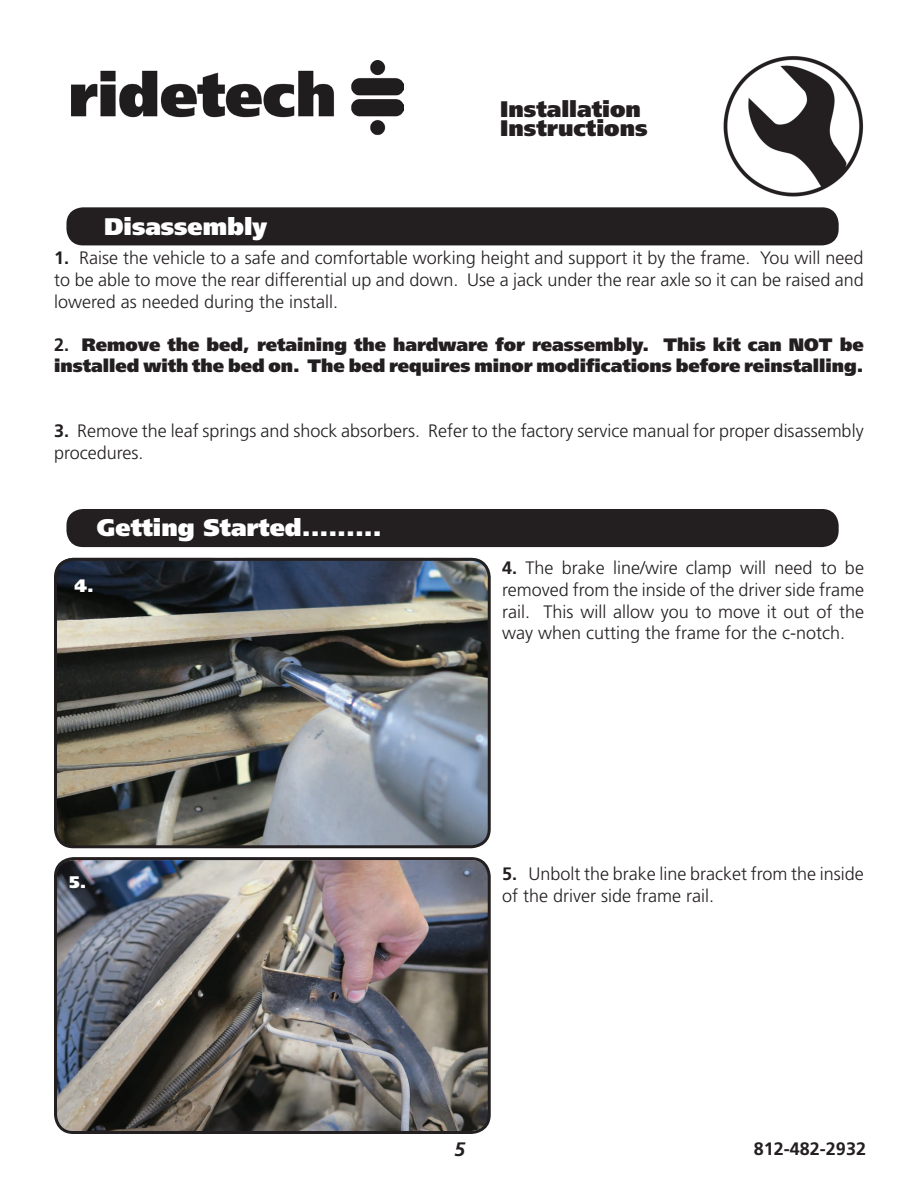
<style>
.page{position:relative;width:918px;height:1188px;background:#fff}
.page>*{position:absolute;margin:0;border:0;box-sizing:border-box;transform-origin:0 0}
.t1{font:900 24px "Frutiger";color:#fff}
.t2{font:900 22.5px/19.5px "Frutiger";color:#231f20}
.t3{font:italic 700 19.5px "Frutiger";color:#231f20}
.t4{font:300 18px/21.6px "Frutiger";color:#231f20;text-align:justify}
.t5{font:900 18px/21.6px "Frutiger";color:#231f20}
.t6{font:700 18px "Frutiger";color:#231f20}
.t7{font:900 18px "Frutiger";color:#fff}
.t8{font:900 16.8px "Frutiger";color:#fff;scale:1.07 1}
.s1{font-weight:700}
</style>
<div class="page">
<img style="left:723px;top:56px;width:140px;height:141px">
<img style="left:72px;top:61px;width:331px;height:75px">
<img style="left:55px;top:558px;width:433px;height:289px;border-radius:18px">
<img style="left:55px;top:860px;width:434px;height:271px;border-radius:18px">
<div style="left:66px;top:207px;width:773px;height:38px;background:#231f20;border-radius:17px"></div>
<div style="left:54px;top:558px;width:437px;height:290px;border:3px solid #231f20;border-radius:18px"></div>
<div style="left:54px;top:857px;width:437px;height:277px;border:3px solid #231f20;border-radius:18px"></div>
<div style="left:66px;top:509px;width:773px;height:38px;background:#231f20;border-radius:17px"></div>
<p class="t2" style="left:500px;top:101px;width:149px">Installation<br>Instructions</p>
<h1 class="t1" style="left:104px;top:217px;width:165px">Disassembly</h1>
<p class="t4" style="left:54px;top:249px;width:811px"><span class="s1">1.</span> Raise the vehicle to a safe and comfortable working height and support it by the frame. You will need to be able to move the rear differential up and down. Use a jack under the rear axle so it can be raised and lowered as needed during the install.</p>
<p class="t5" style="left:54px;top:335px;width:811px"><span class="s1">2.</span> Remove the bed, retaining the hardware for reassembly. This kit can NOT be installed with the bed on. The bed requires minor modifications before reinstalling.</p>
<p class="t4" style="left:54px;top:422px;width:811px"><span class="s1">3.</span> Remove the leaf springs and shock absorbers. Refer to the factory service manual for proper disassembly procedures.</p>
<h1 class="t1" style="left:97px;top:518px;width:286px">Getting Started.........</h1>
<p class="t7" style="left:74px;top:579px;width:21px">4.</p>
<p class="t8" style="left:69px;top:875px;width:18px">5.</p>
<p class="t4" style="left:502px;top:559px;width:363px"><span class="s1">4.</span> The brake line/wire clamp will need to be removed from the inside of the driver side frame rail. This will allow you to move it out of the way when cutting the frame for the c-notch.</p>
<p class="t4" style="left:502px;top:865px;width:363px"><span class="s1">5.</span> Unbolt the brake line bracket from the inside of the driver side frame rail.</p>
<p class="t3" style="left:454px;top:1142px;width:12px">5</p>
<p class="t6" style="left:754px;top:1142px;width:114px">812-482-2932</p>
</div>
